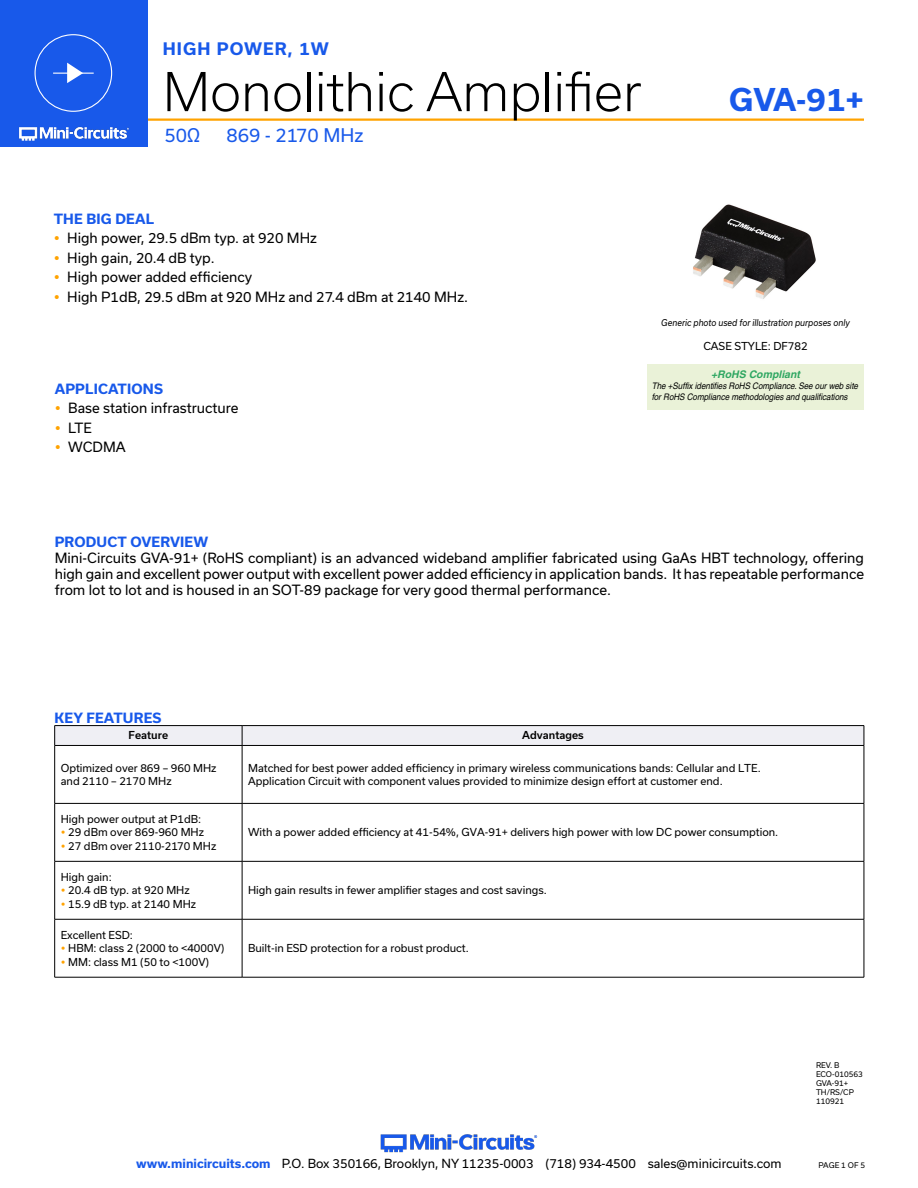
<style>
.page{position:relative;width:918px;height:1188px;background:#fff}
.page>*{position:absolute;margin:0;border:0;box-sizing:border-box;transform-origin:0 0}
.t1{font:300 51px "Usual";color:#000}
.t2{font:700 30px "Usual";color:#1859ea}
.Frequency{font:18px "Usual";color:#1859ea}
.t3{font:700 16.5px "Usual";letter-spacing:.065em;color:#1859ea}
.Regular_Copy{font:13.5px/16.2px "Usual";color:#000;text-align:justify}
.Blue_Headers{font:700 13.5px "Usual";letter-spacing:.015em;color:#1859ea}
.t4{font:12px "Usual";color:#000}
.Table_Body_Left_Just{font:10.5px "Usual";color:#000}
.Table_Header_Center{font:500 10.5px "Usual";color:#000}
.Case_style_text{font:10.5px "Usual";color:#000}
.t5{font:italic 700 10.5px "Helvetica";color:rgb(0 148 68/.8)}
.t6{font:italic 9px/10.8px "Helvetica";letter-spacing:-.005em;color:#000;scale:.9 1}
.Generic_photo_text{font:italic 9px "Usual";color:#000;scale:.9 1}
.Revision{font:7.5px "Usual";color:#000}
.s1{font-weight:700;color:#1859ea}
</style>
<div class="page">
<hr style="left:129px;top:118px;width:735px;height:3px;background:#ffa300">
<div style="left:0;top:0;width:147px;height:147px;background:#1859ea"></div>
<hr style="left:917px;top:0;width:1px;height:147px;background:#1859ea">
<img style="left:19px;top:126px;width:110px;height:15px">
<div style="left:35px;top:34px;width:77px;height:78px;border:1px solid #fff;border-radius:50%"></div>
<hr style="left:53px;top:73px;width:41px;height:1px;background:#fff">
<svg style="left:67px;top:63px;width:16px;height:20px"></svg>
<img style="left:380px;top:1134px;width:158px;height:19px">
<hr style="left:54px;top:725px;width:188px;height:1px;background:#000">
<hr style="left:242px;top:725px;width:622px;height:1px;background:#000">
<svg style="left:54px;top:726px;width:811px;height:19px"></svg>
<hr style="left:54px;top:745px;width:188px;height:1px;background:#000">
<hr style="left:54px;top:746px;width:1px;height:57px;background:#000">
<hr style="left:242px;top:745px;width:622px;height:1px;background:#000">
<hr style="left:242px;top:746px;width:1px;height:57px;background:#000">
<hr style="left:864px;top:746px;width:1px;height:57px;background:#000">
<hr style="left:54px;top:803px;width:188px;height:1px;background:#000">
<hr style="left:54px;top:804px;width:1px;height:57px;background:#000">
<hr style="left:242px;top:803px;width:622px;height:1px;background:#000">
<hr style="left:242px;top:804px;width:1px;height:57px;background:#000">
<hr style="left:864px;top:804px;width:1px;height:57px;background:#000">
<hr style="left:54px;top:861px;width:188px;height:1px;background:#000">
<hr style="left:54px;top:862px;width:1px;height:57px;background:#000">
<hr style="left:242px;top:861px;width:622px;height:1px;background:#000">
<hr style="left:242px;top:862px;width:1px;height:57px;background:#000">
<hr style="left:864px;top:862px;width:1px;height:57px;background:#000">
<hr style="left:54px;top:919px;width:188px;height:1px;background:#000">
<hr style="left:54px;top:919px;width:1px;height:58px;background:#000">
<hr style="left:242px;top:919px;width:622px;height:1px;background:#000">
<hr style="left:242px;top:919px;width:1px;height:58px;background:#000">
<hr style="left:864px;top:919px;width:1px;height:58px;background:#000">
<hr style="left:54px;top:977px;width:188px;height:1px;background:#000">
<hr style="left:242px;top:977px;width:622px;height:1px;background:#000">
<div style="left:647px;top:365px;width:217px;height:45px;background:#eaf2d8"></div>
<img style="left:693px;top:204px;width:123px;height:95px">
<h3 class="t3" style="left:163px;top:40px;width:167px">HIGH POWER, 1W</h3>
<h1 class="t1" style="left:163px;top:63px;width:480px">Monolithic Amplifier</h1>
<p class="Frequency" style="left:164px;top:125px;width:37px">50Ω</p>
<p class="Frequency" style="left:226px;top:125px;width:138px">869 - 2170 MHz</p>
<h2 class="t2" style="left:729px;top:83px;width:136px">GVA-91+</h2>
<p class="Blue_Headers" style="left:54px;top:211px;width:102px">THE BIG DEAL</p>
<p class="Regular_Copy" style="left:67px;top:230px;width:251px">High power, 29.5 dBm typ. at 920 MHz</p>
<p class="Regular_Copy" style="left:67px;top:250px;width:149px">High gain, 20.4 dB typ.</p>
<p class="Regular_Copy" style="left:67px;top:269px;width:186px">High power added efficiency</p>
<p class="Regular_Copy" style="left:67px;top:289px;width:402px">High P1dB, 29.5 dBm at 920 MHz and 27.4 dBm at 2140 MHz.</p>
<p class="Blue_Headers" style="left:55px;top:381px;width:110px">APPLICATIONS</p>
<p class="Regular_Copy" style="left:68px;top:400px;width:172px">Base station infrastructure</p>
<p class="Regular_Copy" style="left:68px;top:419px;width:25px">LTE</p>
<p class="Regular_Copy" style="left:68px;top:439px;width:59px">WCDMA</p>
<p class="Generic_photo_text" style="left:661px;top:317px;width:211px">Generic photo used for illustration purposes only</p>
<p class="Case_style_text" style="left:703px;top:340px;width:106px">CASE STYLE: DF782</p>
<p class="t5" style="left:711px;top:368px;width:90px">+RoHS Compliant</p>
<p class="t6" style="left:652px;top:380px;width:231px">The +Suffix identifies RoHS Compliance. See our web site for RoHS Compliance methodologies and qualifications</p>
<p class="Blue_Headers" style="left:55px;top:534px;width:155px">PRODUCT OVERVIEW</p>
<p class="Regular_Copy" style="left:55px;top:550px;width:811px">Mini-Circuits GVA-91+ (RoHS compliant) is an advanced wideband amplifier fabricated using GaAs HBT technology, offering high gain and excellent power output with excellent power added efficiency in application bands. It has repeatable performance from lot to lot and is housed in an SOT-89 package for very good thermal performance.</p>
<p class="Blue_Headers" style="left:54px;top:710px;width:108px">KEY FEATURES</p>
<p class="Table_Header_Center" style="left:129px;top:729px;width:41px">Feature</p>
<p class="Table_Header_Center" style="left:522px;top:729px;width:63px">Advantages</p>
<p class="Table_Body_Left_Just" style="left:61px;top:762px;width:157px">Optimized over 869 – 960 MHz</p>
<p class="Table_Body_Left_Just" style="left:61px;top:775px;width:113px">and 2110 – 2170 MHz</p>
<p class="Table_Body_Left_Just" style="left:248px;top:762px;width:514px">Matched for best power added efficiency in primary wireless communications bands: Cellular and LTE.</p>
<p class="Table_Body_Left_Just" style="left:248px;top:775px;width:476px">Application Circuit with component values provided to minimize design effort at customer end.</p>
<p class="Table_Body_Left_Just" style="left:61px;top:813px;width:142px">High power output at P1dB:</p>
<p class="Table_Body_Left_Just" style="left:68px;top:826px;width:137px">29 dBm over 869-960 MHz</p>
<p class="Table_Body_Left_Just" style="left:68px;top:840px;width:150px">27 dBm over 2110-2170 MHz</p>
<p class="Table_Body_Left_Just" style="left:61px;top:871px;width:53px">High gain:</p>
<p class="Table_Body_Left_Just" style="left:68px;top:884px;width:123px">20.4 dB typ. at 920 MHz</p>
<p class="Table_Body_Left_Just" style="left:68px;top:898px;width:129px">15.9 dB typ. at 2140 MHz</p>
<p class="Table_Body_Left_Just" style="left:61px;top:929px;width:74px">Excellent ESD:</p>
<p class="Table_Body_Left_Just" style="left:68px;top:942px;width:158px">HBM: class 2 (2000 to &lt;4000V)</p>
<p class="Table_Body_Left_Just" style="left:68px;top:956px;width:142px">MM: class M1 (50 to &lt;100V)</p>
<p class="Table_Body_Left_Just" style="left:248px;top:826px;width:532px">With a power added efficiency at 41-54%, GVA-91+ delivers high power with low DC power consumption.</p>
<p class="Table_Body_Left_Just" style="left:248px;top:884px;width:300px">High gain results in fewer amplifier stages and cost savings.</p>
<p class="Table_Body_Left_Just" style="left:248px;top:942px;width:222px">Built-in ESD protection for a robust product.</p>
<p class="Revision" style="left:816px;top:1060px;width:25px">REV. B</p>
<p class="Revision" style="left:816px;top:1069px;width:48px">ECO-010563</p>
<p class="Revision" style="left:816px;top:1078px;width:34px">GVA-91+</p>
<p class="Revision" style="left:816px;top:1087px;width:39px">TH/RS/CP</p>
<p class="Revision" style="left:816px;top:1096px;width:30px">110921</p>
<p class="t4" style="left:136px;top:1157px;width:647px"><span class="s1">www.minicircuits.com</span> P.O. Box 350166, Brooklyn, NY 11235-0003 (718) 934-4500 sales@minicircuits.com</p>
<p class="Revision" style="left:819px;top:1161px;width:48px">PAGE 1 OF 5</p>
</div>
